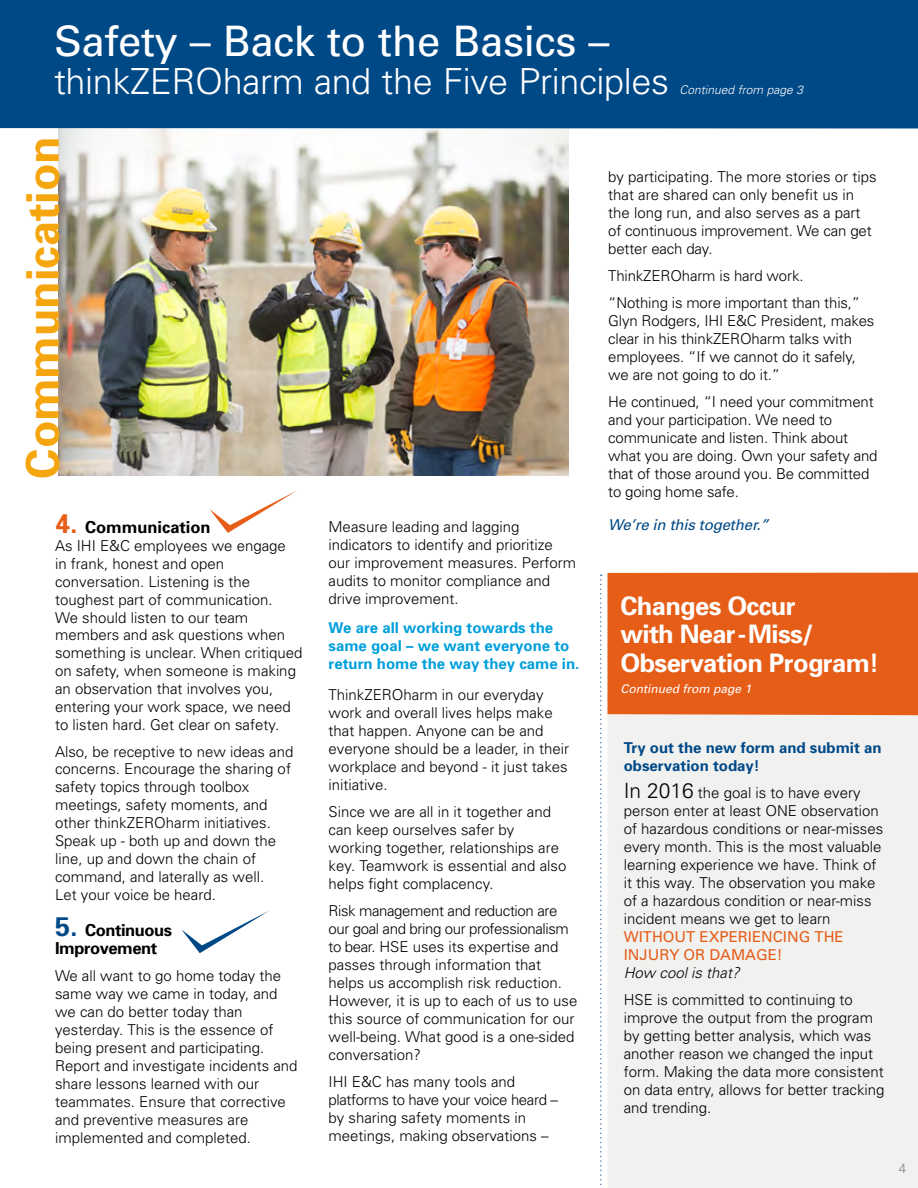
<style>
.page{position:relative;width:918px;height:1188px;background:#fff}
.page>*{position:absolute;margin:0;border:0;box-sizing:border-box;transform-origin:0 0}
.t1{font:700 45px "Univers";color:#f5a60f}
.t2{font:42px "Univers";letter-spacing:-.01em;color:#fff}
.t3{font:300 36px "Univers";letter-spacing:-.01em;color:#fff}
.t4{font:700 25.5px/28.5px "Univers";letter-spacing:-.025em;color:#fff}
.t5{font:700 16.5px/18px "Univers";letter-spacing:-.025em;color:#000}
.t6{font:700 16.5px "Univers";color:#000}
.t7{font:300 15px/18px "Univers";color:#000}
.t8{font:700 15px/18px "Univers";color:#009fdc}
.t9{font:700 15px/17.7px "Univers";color:#004987}
.t10{font:15px/18px "Univers";color:#e65d17}
.t11{font:italic 15px "Univers";letter-spacing:-.01em;color:#004987}
.t12{font:italic 300 15px "Univers";color:#000}
.t13{font:300 13.5px "Univers";color:#868787}
.t14{font:italic 12px "Univers";color:#fff}
.t15{font:italic 300 12px "Univers";color:#fff}
.s1{font-size:27px;color:#e65d17}
.s2{font-size:27px;color:#004987}
.s3{font-size:21px}
</style>
<div class="page">
<img style="left:58px;top:128px;width:511px;height:347px">
<div style="left:608px;top:580px;width:310px;height:608px;background:#f1f1f0"></div>
<div style="left:608px;top:573px;width:310px;height:142px;background:#e65d17"></div>
<svg style="left:600px;top:575px;width:2px;height:611px"></svg>
<div style="left:0;top:0;width:918px;height:128px;background:#004987"></div>
<svg style="left:210px;top:490px;width:87px;height:43px"></svg>
<svg style="left:181px;top:911px;width:88px;height:42px"></svg>
<h2 class="t2" style="left:54px;top:15px;width:557px">Safety – Back to the Basics –</h2>
<h3 class="t3" style="left:54px;top:59px;width:617px">thinkZEROharm and the Five Principles</h3>
<p class="t15" style="left:679px;top:82px;width:125px">Continued from page 3</p>
<h1 class="t1" style="left:14px;top:478px;width:344px;rotate:-90deg">Communication</h1>
<p class="t6" style="left:55px;top:517px;width:157px"><span class="s1">4.</span> Communication</p>
<p class="t7" style="left:55px;top:536px;width:249px">As IHI E&amp;C employees we engage<br>in frank, honest and open conversation. Listening is the toughest part of communication.<br>We should listen to our team members and ask questions when something is unclear. When critiqued on safety, when someone is making an observation that involves you, entering your work space, we need to listen hard. Get clear on safety.</p>
<p class="t7" style="left:55px;top:742px;width:240px">Also, be receptive to new ideas and concerns. Encourage the sharing of safety topics through toolbox meetings, safety moments, and other thinkZEROharm initiatives.<br>Speak up - both up and down the line, up and down the chain of command, and laterally as well.<br>Let your voice be heard.</p>
<p class="t5" style="left:55px;top:920px;width:119px"><span class="s2">5.</span> Continuous<br>Improvement</p>
<p class="t7" style="left:55px;top:966px;width:244px">We all want to go home today the same way we came in today, and we can do better today than yesterday. This is the essence of being present and participating.<br>Report and investigate incidents and share lessons learned with our teammates. Ensure that corrective and preventive measures are implemented and completed.</p>
<p class="t7" style="left:329px;top:517px;width:249px">Measure leading and lagging indicators to identify and prioritize our improvement measures. Perform audits to monitor compliance and drive improvement.</p>
<p class="t8" style="left:329px;top:618px;width:252px">We are all working towards the same goal – we want everyone to return home the way they came in.</p>
<p class="t7" style="left:329px;top:685px;width:242px">ThinkZEROharm in our everyday work and overall lives helps make that happen. Anyone can be and everyone should be a leader, in their workplace and beyond - it just takes initiative.</p>
<p class="t7" style="left:329px;top:802px;width:239px">Since we are all in it together and can keep ourselves safer by working together, relationships are key. Teamwork is essential and also helps fight complacency.</p>
<p class="t7" style="left:329px;top:901px;width:250px">Risk management and reduction are our goal and bring our professionalism to bear. HSE uses its expertise and passes through information that helps us accomplish risk reduction.<br>However, it is up to each of us to use this source of communication for our well-being. What good is a one-sided conversation?</p>
<p class="t7" style="left:329px;top:1072px;width:231px">IHI E&amp;C has many tools and platforms to have your voice heard – by sharing safety moments in meetings, making observations –</p>
<p class="t7" style="left:608px;top:167px;width:270px">by participating. The more stories or tips that are shared can only benefit us in the long run, and also serves as a part of continuous improvement. We can get better each day.</p>
<p class="t7" style="left:608px;top:262px;width:254px;line-height:27px">ThinkZEROharm is hard work. “Nothing is more important than this,”</p>
<p class="t7" style="left:608px;top:311px;width:268px">Glyn Rodgers, IHI E&amp;C President, makes clear in his thinkZEROharm talks with employees. “If we cannot do it safely, we are not going to do it.”</p>
<p class="t7" style="left:608px;top:392px;width:271px">He continued, “I need your commitment and your participation. We need to communicate and listen. Think about what you are doing. Own your safety and that of those around you. Be committed to going home safe.</p>
<p class="t11" style="left:608px;top:515px;width:162px">We’re in this together.”</p>
<h3 class="t4" style="left:621px;top:590px;width:260px">Changes Occur<br>with Near-Miss/<br>Observation Program!</h3>
<p class="t14" style="left:621px;top:681px;width:132px">Continued from page 1</p>
<p class="t9" style="left:624px;top:739px;width:259px">Try out the new form and submit an observation today!</p>
<p class="t7" style="left:624px;top:783px;width:261px"><span class="s3">In 2016</span> the goal is to have every person enter at least ONE observation of hazardous conditions or near-misses every month. This is the most valuable learning experience we have. Think of it this way. The observation you make of a hazardous condition or near-miss incident means we get to learn</p>
<p class="t10" style="left:624px;top:928px;width:222px">WITHOUT EXPERIENCING THE<br>INJURY OR DAMAGE!</p>
<p class="t12" style="left:624px;top:964px;width:117px">How cool is that?</p>
<p class="t7" style="left:624px;top:990px;width:262px">HSE is committed to continuing to improve the output from the program by getting better analysis, which was another reason we changed the input form. Making the data more consistent on data entry, allows for better tracking and trending.</p>
<p class="t13" style="left:899px;top:1160px;width:9px">4</p>
</div>
